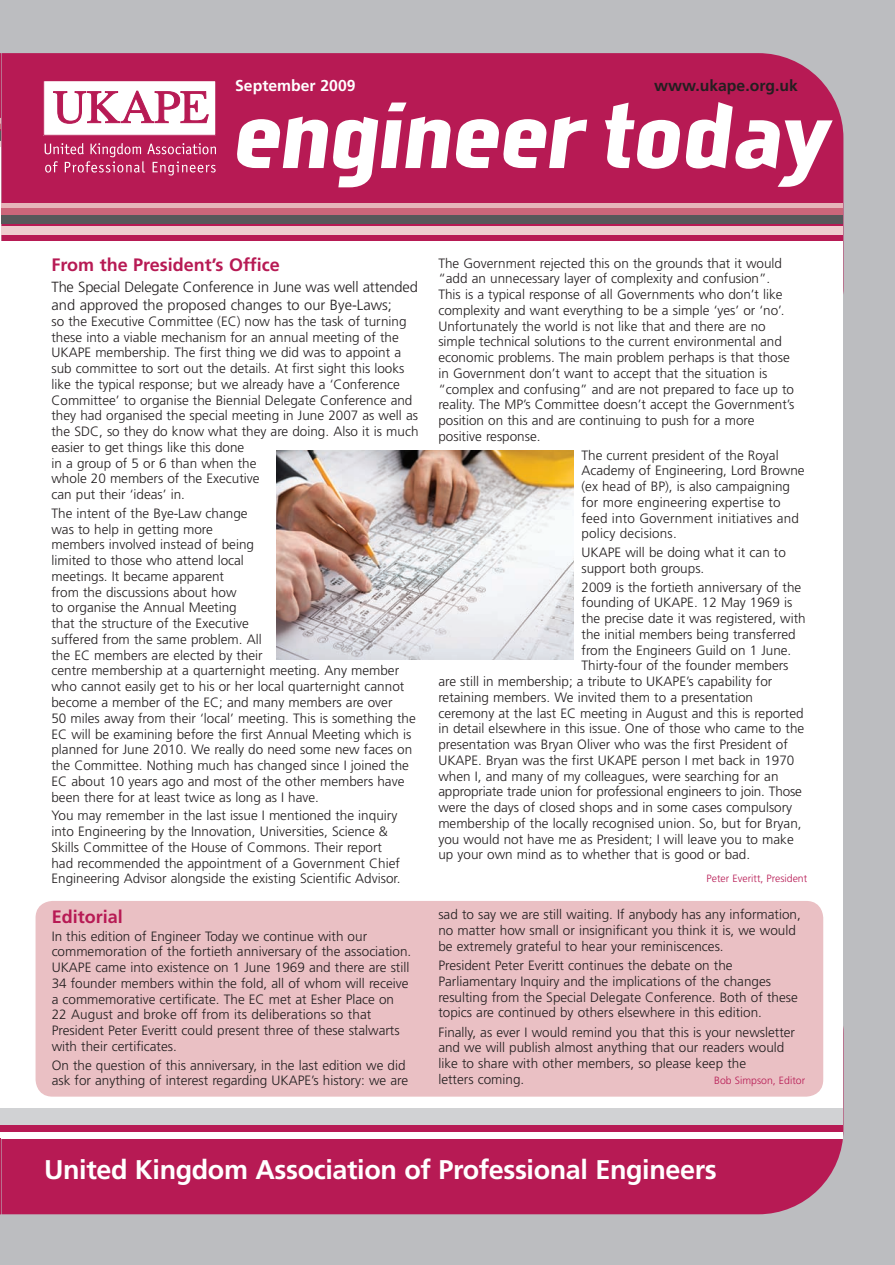
<style>
.page{position:relative;width:895px;height:1265px;background:#fff}
.page>*{position:absolute;margin:0;border:0;box-sizing:border-box;transform-origin:0 0}
.t1{font:700 27px "Frutiger";letter-spacing:-.015em;color:#fff}
.t2{font:700 18px "Frutiger";color:#b71a54}
.t3{font:700 15.75px "Frutiger";color:#231f20}
.t4{font:700 15.75px "Frutiger";color:#fff}
.t5{font:300 14.7px/18px "Frutiger";letter-spacing:-.01em;color:#231f20}
.t6{font:300 13.5px/15.8px "Frutiger";color:#231f20}
.t7{font:300 10.5px "Frutiger";color:#b71a54}
</style>
<div class="page">
<hr style="left:0;top:0;width:2px;height:1265px;background:#bcbdc0">
<hr style="left:0;top:147px;width:2px;height:964px;background:#fff">
<svg style="left:0;top:53px;width:2px;height:97px"></svg>
<svg style="left:0;top:1108px;width:2px;height:106px"></svg>
<div style="left:2px;top:0;width:893px;height:1265px;background:#bcbdc0"></div>
<div style="left:2px;top:1139px;width:841px;height:75px;background:#b71a54"></div>
<div style="left:2px;top:53px;width:841px;height:189px;background:#b71a54"></div>
<div style="left:2px;top:242px;width:841px;height:897px;background:#fff"></div>
<div style="left:2px;top:203px;width:841px;height:5px;background:#e6b5ba"></div>
<div style="left:2px;top:226px;width:841px;height:9px;background:#eecdcf"></div>
<div style="left:2px;top:213px;width:841px;height:11px;background:#57585a"></div>
<div style="left:2px;top:208px;width:841px;height:7px;background:#cb667a"></div>
<div style="left:44px;top:81px;width:172px;height:54px;background:#fff"></div>
<div style="left:43px;top:80px;width:173px;height:56px;border:1px solid #b71a54"></div>
<svg style="left:45px;top:143px;width:171px;height:33px;background:#c23f70"></svg>
<svg style="left:53px;top:90px;width:156px;height:34px"></svg>
<div style="left:2px;top:1108px;width:841px;height:17px;background:#d1d2d4"></div>
<div style="left:2px;top:1125px;width:841px;height:6px;background:#b71a54"></div>
<svg style="left:237px;top:103px;width:350px;height:84px;background:#d16f94"></svg>
<svg style="left:605px;top:103px;width:75px;height:66px;background:#dc91ad"></svg>
<svg style="left:686px;top:102px;width:147px;height:85px;background:#d27195"></svg>
<div style="left:36px;top:901px;width:787px;height:196px;background:#eac0c4;border-radius:17px"></div>
<img style="left:276px;top:451px;width:297px;height:208px">
<p class="t4" style="left:235px;top:76px;width:122px">September 2009</p>
<p class="t3" style="left:654px;top:76px;width:145px">www.ukape.org.uk</p>
<h2 class="t2" style="left:51px;top:254px;width:230px">From the President’s Office</h2>
<p class="t5" style="left:51px;top:278px;width:368px">The Special Delegate Conference in June was well attended and approved the proposed changes to our Bye-Laws;</p>
<p class="t6" style="left:51px;top:313px;width:369px">so the Executive Committee (EC) now has the task of turning these into a viable mechanism for an annual meeting of the UKAPE membership. The first thing we did was to appoint a sub committee to sort out the details. At first sight this looks like the typical response; but we already have a ‘Conference Committee’ to organise the Biennial Delegate Conference and they had organised the special meeting in June 2007 as well as the SDC, so they do know what they are doing. Also it is much easier to get things like this done<br>in a group of 5 or 6 than when the<br>whole 20 members of the Executive<br>can put their ‘ideas’ in.</p>
<p class="t6" style="left:51px;top:505px;width:366px">The intent of the Bye-Law change<br>was to help in getting more<br>members involved instead of being<br>limited to those who attend local<br>meetings. It became apparent<br>from the discussions about how<br>to organise the Annual Meeting<br>that the structure of the Executive<br>suffered from the same problem. All<br>the EC members are elected by their<br>centre membership at a quarternight meeting. Any member who cannot easily get to his or her local quarternight cannot become a member of the EC; and many members are over<br>50 miles away from their ‘local’ meeting. This is something the EC will be examining before the first Annual Meeting which is planned for June 2010. We really do need some new faces on the Committee. Nothing much has changed since I joined the EC about 10 years ago and most of the other members have been there for at least twice as long as I have.</p>
<p class="t6" style="left:51px;top:808px;width:351px">You may remember in the last issue I mentioned the inquiry into Engineering by the Innovation, Universities, Science &amp; Skills Committee of the House of Commons. Their report had recommended the appointment of a Government Chief Engineering Advisor alongside the existing Scientific Advisor.</p>
<h2 class="t2" style="left:52px;top:906px;width:73px">Editorial</h2>
<p class="t6" style="left:52px;top:928px;width:361px">In this edition of Engineer Today we continue with our commemoration of the fortieth anniversary of the association.<br>UKAPE came into existence on 1 June 1969 and there are still 34 founder members within the fold, all of whom will receive a commemorative certificate. The EC met at Esher Place on 22 August and broke off from its deliberations so that President Peter Everitt could present three of these stalwarts with their certificates.</p>
<p class="t6" style="left:52px;top:1057px;width:358px">On the question of this anniversary, in the last edition we did ask for anything of interest regarding UKAPE’s history: we are</p>
<p class="t6" style="left:438px;top:255px;width:357px">The Government rejected this on the grounds that it would “add an unnecessary layer of complexity and confusion”.<br>This is a typical response of all Governments who don’t like complexity and want everything to be a simple ‘yes’ or ‘no’.<br>Unfortunately the world is not like that and there are no simple technical solutions to the current environmental and economic problems. The main problem perhaps is that those in Government don’t want to accept that the situation is “complex and confusing” and are not prepared to face up to reality. The MP’s Committee doesn’t accept the Government’s position on this and are continuing to push for a more positive response.</p>
<p class="t6" style="left:582px;top:447px;width:225px">The current president of the Royal<br>Academy of Engineering, Lord Browne (ex head of BP), is also campaigning for more engineering expertise to feed into Government initiatives and policy decisions.</p>
<p class="t6" style="left:582px;top:544px;width:206px">UKAPE will be doing what it can to support both groups.</p>
<p class="t6" style="left:582px;top:579px;width:221px">2009 is the fortieth anniversary of the</p>
<p class="t6" style="left:582px;top:595px;width:212px">founding of UKAPE. 12 May 1969 is</p>
<p class="t6" style="left:582px;top:610px;width:226px">the precise date it was registered, with</p>
<p class="t6" style="left:582px;top:626px;width:216px">the initial members being transferred</p>
<p class="t6" style="left:582px;top:642px;width:211px">from the Engineers Guild on 1 June.</p>
<p class="t6" style="left:582px;top:658px;width:209px">Thirty-four of the founder members</p>
<p class="t6" style="left:438px;top:673px;width:335px">are still in membership; a tribute to UKAPE’s capability for</p>
<p class="t6" style="left:438px;top:689px;width:316px">retaining members. We invited them to a presentation</p>
<p class="t6" style="left:438px;top:705px;width:367px">ceremony at the last EC meeting in August and this is reported</p>
<p class="t6" style="left:438px;top:721px;width:367px">in detail elsewhere in this issue. One of those who came to the</p>
<p class="t6" style="left:438px;top:736px;width:351px">presentation was Bryan Oliver who was the first President of</p>
<p class="t6" style="left:438px;top:752px;width:357px">UKAPE. Bryan was the first UKAPE person I met back in 1970</p>
<p class="t6" style="left:438px;top:768px;width:342px">when I, and many of my colleagues, were searching for an</p>
<p class="t6" style="left:438px;top:784px;width:365px">appropriate trade union for professional engineers to join. Those</p>
<p class="t6" style="left:438px;top:799px;width:355px">were the days of closed shops and in some cases compulsory</p>
<p class="t6" style="left:438px;top:815px;width:365px">membership of the locally recognised union. So, but for Bryan,</p>
<p class="t6" style="left:438px;top:831px;width:357px">you would not have me as President; I will leave you to make</p>
<p class="t6" style="left:438px;top:847px;width:313px">up your own mind as to whether that is good or bad.</p>
<p class="t7" style="left:707px;top:873px;width:102px">Peter Everitt, President</p>
<p class="t6" style="left:438px;top:907px;width:364px">sad to say we are still waiting. If anybody has any information, no matter how small or insignificant you think it is, we would be extremely grateful to hear your reminiscences.</p>
<p class="t6" style="left:438px;top:957px;width:361px">President Peter Everitt continues the debate on the Parliamentary Inquiry and the implications of the changes resulting from the Special Delegate Conference. Both of these topics are continued by others elsewhere in this edition.</p>
<p class="t6" style="left:438px;top:1024px;width:358px">Finally, as ever I would remind you that this is your newsletter and we will publish almost anything that our readers would like to share with other members, so please keep the<br>letters coming.</p>
<p class="t7" style="left:714px;top:1074px;width:93px">Bob Simpson, Editor</p>
<h1 class="t1" style="left:44px;top:1153px;width:674px">United Kingdom Association of Professional Engineers</h1>
</div>
